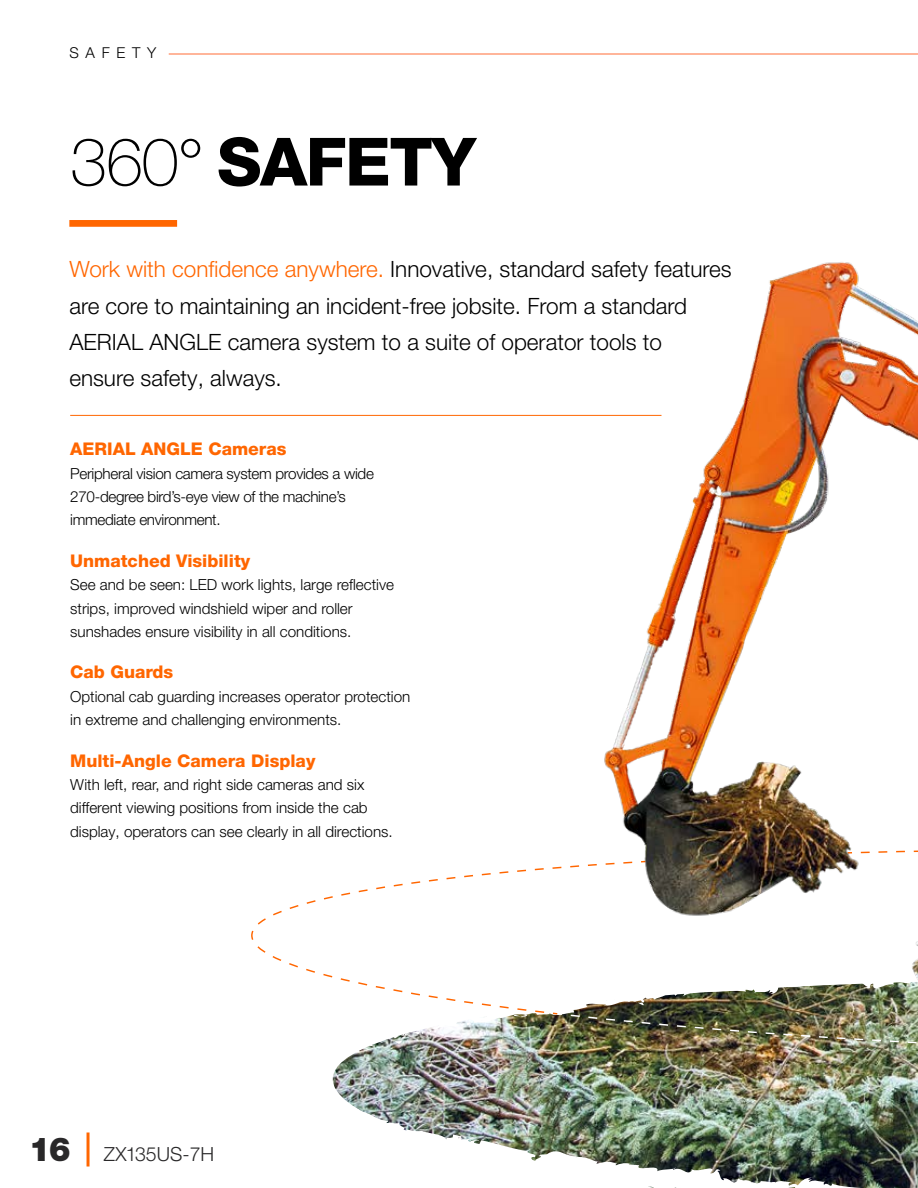
<style>
.page{position:relative;width:918px;height:1188px;background:#fff}
.page>*{position:absolute;margin:0;border:0;box-sizing:border-box;transform-origin:0 0}
.t1{font:800 66.6px "Helvetica Neue LT Pro";letter-spacing:-.02em;color:#000}
.t2{font:300 22.5px/36.3px "Helvetica Neue LT Pro";color:#000}
.t3{font:300 19.5px "Helvetica Neue LT Pro";color:#292829}
.t4{font:800 17.55px "Helvetica Neue LT Pro";color:#f60}
.t5{font:300 15.3px/23.4px "Helvetica Neue LT Pro";color:#000}
.t6{font:300 15.3px/23.4px "Helvetica Neue LT Pro";letter-spacing:-.02em;color:#000}
.t7{font:300 15px "Helvetica Neue LT Pro";letter-spacing:.45em;color:#000}
.s1{font-weight:100}
.s2{color:#f60}
.s3{font-weight:900;font-size:33px}
</style>
<div class="page">
<img style="left:69px;top:53px;width:849px;height:1135px">
<hr style="left:70px;top:415px;width:592px;height:1px;background:#f60">
<hr style="left:87px;top:1132px;width:3px;height:35px;background:#f60">
<p class="t7" style="left:69px;top:44px;width:89px">SAFETY</p>
<h1 class="t1" style="left:70px;top:122px;width:407px"><span class="s1">360°</span> SAFETY</h1>
<h2 class="t2" style="left:69px;top:251px;width:664px"><span class="s2">Work with confidence anywhere.</span> Innovative, standard safety features are core to maintaining an incident-free jobsite. From a standard AERIAL ANGLE camera system to a suite of operator tools to ensure safety, always.</h2>
<p class="t4" style="left:70px;top:439px;width:218px">AERIAL ANGLE Cameras</p>
<p class="t6" style="left:70px;top:461px;width:305px">Peripheral vision camera system provides a wide<br>270-degree bird’s-eye view of the machine’s immediate environment.</p>
<p class="t4" style="left:70px;top:550px;width:182px">Unmatched Visibility</p>
<p class="t5" style="left:70px;top:573px;width:325px">See and be seen: LED work lights, large reflective strips, improved windshield wiper and roller sunshades ensure visibility in all conditions.</p>
<p class="t4" style="left:70px;top:662px;width:105px">Cab Guards</p>
<p class="t5" style="left:70px;top:684px;width:342px">Optional cab guarding increases operator protection in extreme and challenging environments.</p>
<p class="t4" style="left:70px;top:750px;width:247px">Multi-Angle Camera Display</p>
<p class="t5" style="left:70px;top:773px;width:324px">With left, rear, and right side cameras and six different viewing positions from inside the cab display, operators can see clearly in all directions.</p>
<p class="t3" style="left:29px;top:1142px;width:187px"><span class="s3">16</span> ZX135US-7H</p>
</div>
